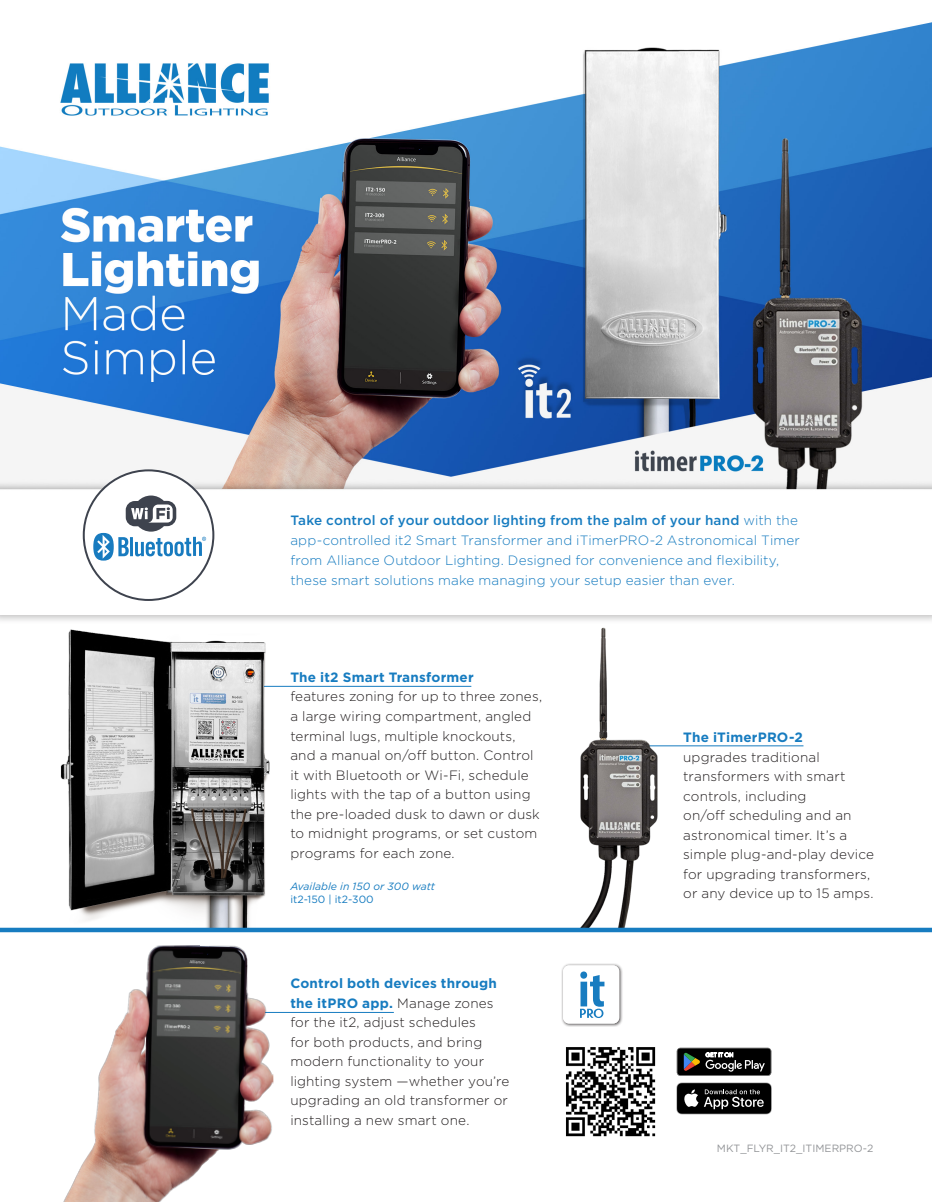
<style>
.page{position:relative;width:932px;height:1202px;background:#fff}
.page>*{position:absolute;margin:0;border:0;box-sizing:border-box;transform-origin:0 0}
.t1{font:300 13.5px/19.5px "Gotham";letter-spacing:.01em;color:#231f20}
.t2{font:300 13.5px/20.1px "Gotham";letter-spacing:.01em;color:#177cc0}
.t3{font:10.5px "Gotham";color:#939598}
.t4{font:italic 10.5px "Gotham";color:#177cc0}
.t5{font:10.5px "Gotham";color:#177cc0}
.s1{font-weight:500}
.s2{font-weight:700;color:#177cc0}
</style>
<div class="page">
<div style="left:0;top:486px;width:932px;height:139px;background:#231f20;opacity:.29"></div>
<div style="left:0;top:491px;width:932px;height:123px;background:#fff"></div>
<img style="left:0;top:22px;width:932px;height:473px">
<hr style="left:163px;top:686px;width:308px;height:1px;background:#177cc0">
<hr style="left:242px;top:1012px;width:152px;height:1px;background:#177cc0">
<hr style="left:636px;top:745px;width:167px;height:1px;background:#177cc0">
<img style="left:509px;top:614px;width:223px;height:313px">
<img style="left:53px;top:616px;width:230px;height:311px">
<div style="left:0;top:927px;width:932px;height:5px;background:#177cc0"></div>
<svg style="left:676px;top:1047px;width:95px;height:28px;background:#343432"></svg>
<svg style="left:676px;top:1082px;width:95px;height:32px;background:#333"></svg>
<div style="left:561px;top:963px;width:62px;height:64px;background:#231f20;opacity:.75"></div>
<svg style="left:563px;top:965px;width:56px;height:58px"></svg>
<img style="left:566px;top:1047px;width:90px;height:90px">
<img style="left:63px;top:945px;width:211px;height:257px">
<div style="left:84px;top:470px;width:129px;height:130px;background:#fff;border-radius:50%"></div>
<svg style="left:93px;top:495px;width:113px;height:65px"></svg>
<p class="t2" style="left:290px;top:509px;width:511px"><span class="s1">Take control of your outdoor lighting from the palm of your hand</span> with the app-controlled it2 Smart Transformer and iTimerPRO-2 Astronomical Timer from Alliance Outdoor Lighting. Designed for convenience and flexibility, these smart solutions make managing your setup easier than ever.</p>
<p class="t1" style="left:290px;top:667px;width:253px"><span class="s2">The it2 Smart Transformer<br></span>features zoning for up to three zones, a large wiring compartment, angled terminal lugs, multiple knockouts, and a manual on/off button. Control it with Bluetooth or Wi-Fi, schedule lights with the tap of a button using the pre-loaded dusk to dawn or dusk to midnight programs, or set custom programs for each zone.</p>
<p class="t4" style="left:290px;top:879px;width:146px">Available in 150 or 300 watt</p>
<p class="t5" style="left:290px;top:893px;width:85px">it2-150 | it2-300</p>
<p class="t1" style="left:290px;top:973px;width:220px"><span class="s2">Control both devices through the itPRO app.</span> Manage zones for the it2, adjust schedules<br>for both products, and bring modern functionality to your lighting system —whether you’re upgrading an old transformer or installing a new smart one.</p>
<p class="t1" style="left:683px;top:727px;width:192px"><span class="s2">The iTimerPRO-2<br></span>upgrades traditional transformers with smart controls, including<br>on/off scheduling and an astronomical timer. It’s a simple plug-and-play device for upgrading transformers, or any device up to 15 amps.</p>
<p class="t3" style="left:717px;top:1141px;width:158px">MKT_FLYR_IT2_ITIMERPRO-2</p>
</div>
